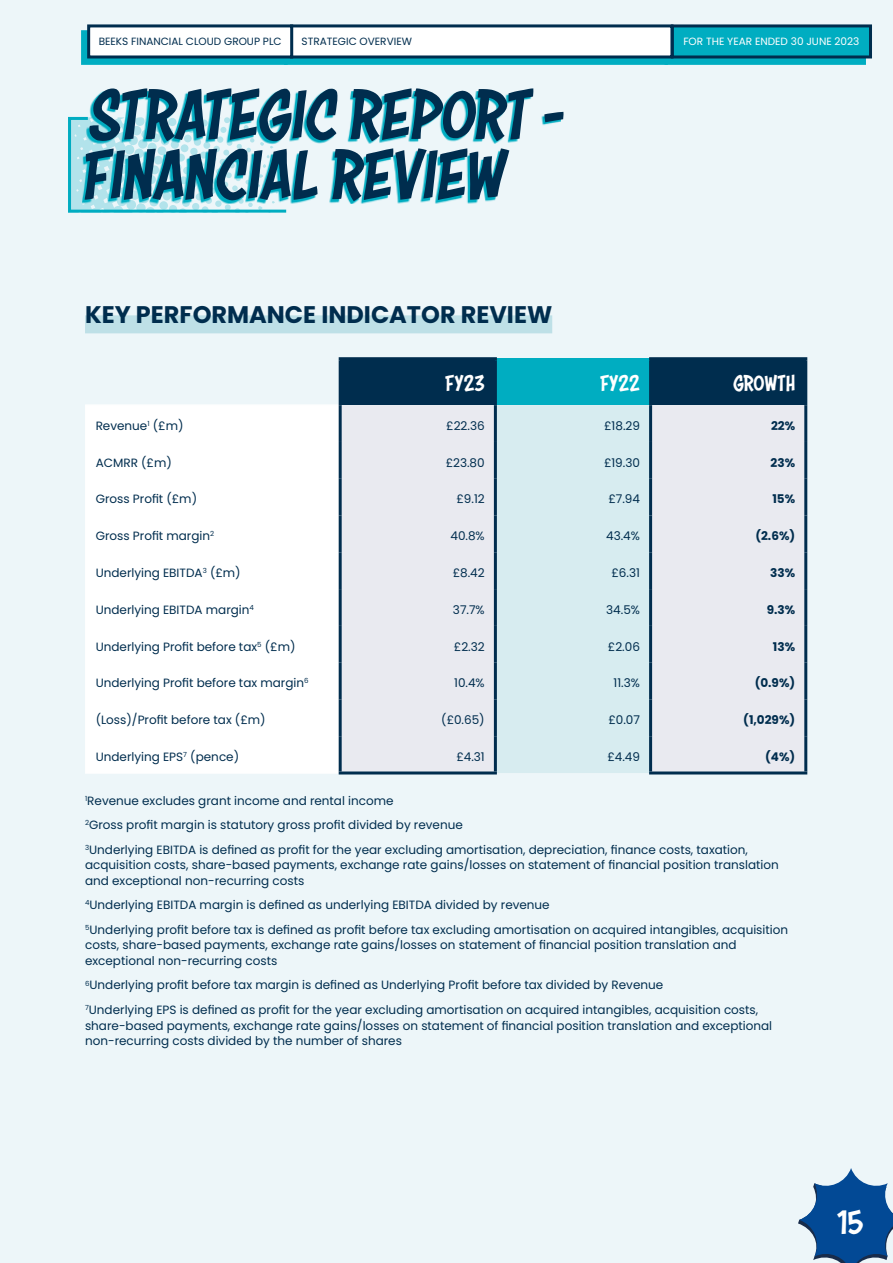
<style>
.page{position:relative;width:893px;height:1263px;background:#edf6f9}
.page>*{position:absolute;margin:0;border:0;box-sizing:border-box;transform-origin:0 0}
.t1{font:75px/60px "Astounder Squared LCBB";color:#002d4e}
.t2{font:36px "Astounder Squared LCBB";color:#fff}
.t3{font:700 24px "Poppins";color:#002d4e}
.t4{font:24px "Astounder Squared LCBB";color:#fff}
.t5{font:12px/24.3px "Poppins";color:#002d4e}
.t6{font:700 12px "Poppins";color:#002d4e}
.t7{font:10.5px "Poppins";color:#002d4e}
.t8{font:10.5px "Poppins";color:#fff}
</style>
<div class="page">
<div style="left:85px;top:315px;width:467px;height:18px;background:#bee0e7"></div>
<div style="left:340px;top:359px;width:155px;height:46px;background:#002d4e"></div>
<div style="left:495px;top:359px;width:156px;height:46px;background:#00adc1"></div>
<div style="left:651px;top:359px;width:155px;height:46px;background:#002d4e"></div>
<div style="left:85px;top:406px;width:254px;height:366px;background:#fff"></div>
<div style="left:342px;top:405px;width:462px;height:366px;background:#e9eaf0"></div>
<div style="left:497px;top:405px;width:152px;height:368px;background:#d7ecf0"></div>
<hr style="left:85px;top:404px;width:254px;height:2px;background:#fff">
<hr style="left:85px;top:441px;width:254px;height:2px;background:#fff">
<hr style="left:85px;top:478px;width:254px;height:1px;background:#fff">
<hr style="left:85px;top:515px;width:254px;height:1px;background:#fff">
<hr style="left:85px;top:551px;width:254px;height:2px;background:#fff">
<hr style="left:85px;top:588px;width:254px;height:2px;background:#fff">
<hr style="left:85px;top:625px;width:254px;height:2px;background:#fff">
<hr style="left:85px;top:662px;width:254px;height:1px;background:#fff">
<hr style="left:85px;top:699px;width:254px;height:1px;background:#fff">
<hr style="left:85px;top:735px;width:254px;height:2px;background:#fff">
<hr style="left:85px;top:772px;width:254px;height:2px;background:#fff">
<hr style="left:339px;top:357px;width:158px;height:3px;background:#002d4e">
<hr style="left:339px;top:360px;width:3px;height:45px;background:#002d4e">
<hr style="left:494px;top:360px;width:3px;height:45px;background:#002d4e">
<hr style="left:339px;top:405px;width:3px;height:37px;background:#002d4e">
<hr style="left:494px;top:405px;width:3px;height:37px;background:#002d4e">
<hr style="left:339px;top:442px;width:3px;height:37px;background:#002d4e">
<hr style="left:494px;top:442px;width:3px;height:37px;background:#002d4e">
<hr style="left:339px;top:479px;width:3px;height:36px;background:#002d4e">
<hr style="left:494px;top:479px;width:3px;height:36px;background:#002d4e">
<hr style="left:339px;top:515px;width:3px;height:37px;background:#002d4e">
<hr style="left:494px;top:515px;width:3px;height:37px;background:#002d4e">
<hr style="left:339px;top:552px;width:3px;height:37px;background:#002d4e">
<hr style="left:494px;top:552px;width:3px;height:37px;background:#002d4e">
<hr style="left:339px;top:589px;width:3px;height:37px;background:#002d4e">
<hr style="left:494px;top:589px;width:3px;height:37px;background:#002d4e">
<hr style="left:339px;top:626px;width:3px;height:37px;background:#002d4e">
<hr style="left:494px;top:626px;width:3px;height:37px;background:#002d4e">
<hr style="left:339px;top:663px;width:3px;height:36px;background:#002d4e">
<hr style="left:494px;top:663px;width:3px;height:36px;background:#002d4e">
<hr style="left:339px;top:699px;width:3px;height:37px;background:#002d4e">
<hr style="left:494px;top:699px;width:3px;height:37px;background:#002d4e">
<hr style="left:339px;top:736px;width:3px;height:35px;background:#002d4e">
<hr style="left:494px;top:736px;width:3px;height:35px;background:#002d4e">
<hr style="left:339px;top:771px;width:158px;height:3px;background:#002d4e">
<hr style="left:649px;top:360px;width:3px;height:45px;background:#002d4e">
<hr style="left:649px;top:357px;width:158px;height:3px;background:#002d4e">
<hr style="left:804px;top:360px;width:3px;height:45px;background:#002d4e">
<hr style="left:649px;top:405px;width:3px;height:37px;background:#002d4e">
<hr style="left:649px;top:442px;width:3px;height:37px;background:#002d4e">
<hr style="left:649px;top:479px;width:3px;height:36px;background:#002d4e">
<hr style="left:649px;top:515px;width:3px;height:37px;background:#002d4e">
<hr style="left:649px;top:552px;width:3px;height:37px;background:#002d4e">
<hr style="left:649px;top:589px;width:3px;height:37px;background:#002d4e">
<hr style="left:649px;top:626px;width:3px;height:37px;background:#002d4e">
<hr style="left:649px;top:663px;width:3px;height:36px;background:#002d4e">
<hr style="left:649px;top:699px;width:3px;height:37px;background:#002d4e">
<hr style="left:804px;top:405px;width:3px;height:37px;background:#002d4e">
<hr style="left:804px;top:442px;width:3px;height:37px;background:#002d4e">
<hr style="left:804px;top:479px;width:3px;height:36px;background:#002d4e">
<hr style="left:804px;top:515px;width:3px;height:37px;background:#002d4e">
<hr style="left:804px;top:552px;width:3px;height:37px;background:#002d4e">
<hr style="left:804px;top:589px;width:3px;height:37px;background:#002d4e">
<hr style="left:804px;top:626px;width:3px;height:37px;background:#002d4e">
<hr style="left:804px;top:663px;width:3px;height:36px;background:#002d4e">
<hr style="left:804px;top:699px;width:3px;height:37px;background:#002d4e">
<hr style="left:649px;top:736px;width:3px;height:35px;background:#002d4e">
<hr style="left:804px;top:736px;width:3px;height:35px;background:#002d4e">
<hr style="left:649px;top:771px;width:158px;height:3px;background:#002d4e">
<svg style="left:68px;top:116px;width:219px;height:97px"></svg>
<svg style="left:82px;top:91px;width:479px;height:112px"></svg>
<svg style="left:668px;top:58px;width:198px;height:7px"></svg>
<div style="left:672px;top:26px;width:198px;height:31px;background:#00adc1"></div>
<div style="left:671px;top:24px;width:201px;height:34px;border:3px solid #002d4e"></div>
<svg style="left:287px;top:58px;width:381px;height:7px;background:#04a5b9"></svg>
<div style="left:292px;top:26px;width:380px;height:31px;background:#fff"></div>
<div style="left:290px;top:24px;width:383px;height:34px;border:3px solid #002d4e"></div>
<div style="left:81px;top:30px;width:206px;height:35px;background:#00adc1"></div>
<div style="left:89px;top:26px;width:203px;height:31px;background:#fff"></div>
<div style="left:87px;top:24px;width:206px;height:34px;border:3px solid #002d4e"></div>
<svg style="left:798px;top:1168px;width:95px;height:95px"></svg>
<p class="t7" style="left:99px;top:36px;width:184px">BEEKS FINANCIAL CLOUD GROUP PLC</p>
<p class="t7" style="left:302px;top:36px;width:112px">STRATEGIC OVERVIEW</p>
<p class="t8" style="left:683px;top:36px;width:178px">FOR THE YEAR ENDED 30 JUNE 2023</p>
<h1 class="t1" style="left:80px;top:86px;width:495px">STRATEGIC REPORT -<br>FINANCIAL REVIEW</h1>
<h3 class="t3" style="left:85px;top:301px;width:469px">KEY PERFORMANCE INDICATOR REVIEW</h3>
<h3 class="t4" style="left:445px;top:369px;width:41px">FY23</h3>
<h3 class="t4" style="left:600px;top:369px;width:41px">FY22</h3>
<h3 class="t4" style="left:733px;top:369px;width:64px">GROWTH</h3>
<p class="t5" style="left:96px;top:414px;width:89px">Revenue<sup>1</sup> (£m)</p>
<p class="t5" style="left:446px;top:414px;width:40px">£22.36</p>
<p class="t5" style="left:604px;top:414px;width:37px">£18.29</p>
<p class="t6" style="left:771px;top:419px;width:26px">22%</p>
<p class="t5" style="left:96px;top:450px;width:78px">ACMRR (£m)</p>
<p class="t5" style="left:446px;top:450px;width:41px">£23.80</p>
<p class="t5" style="left:604px;top:450px;width:37px">£19.30</p>
<p class="t6" style="left:771px;top:455px;width:26px">23%</p>
<p class="t5" style="left:96px;top:487px;width:103px">Gross Profit (£m)</p>
<p class="t5" style="left:456px;top:487px;width:30px">£9.12</p>
<p class="t5" style="left:608px;top:487px;width:33px">£7.94</p>
<p class="t6" style="left:772px;top:492px;width:24px">15%</p>
<p class="t5" style="left:96px;top:524px;width:120px">Gross Profit margin<sup>2</sup></p>
<p class="t5" style="left:450px;top:524px;width:36px">40.8%</p>
<p class="t5" style="left:606px;top:524px;width:35px">43.4%</p>
<p class="t6" style="left:755px;top:529px;width:41px">(2.6%)</p>
<p class="t5" style="left:96px;top:561px;width:147px">Underlying EBITDA<sup>3</sup> (£m)</p>
<p class="t5" style="left:453px;top:561px;width:33px">£8.42</p>
<p class="t5" style="left:611px;top:561px;width:30px">£6.31</p>
<p class="t6" style="left:770px;top:566px;width:26px">33%</p>
<p class="t5" style="left:96px;top:597px;width:160px">Underlying EBITDA margin<sup>4</sup></p>
<p class="t5" style="left:453px;top:597px;width:33px">37.7%</p>
<p class="t5" style="left:606px;top:597px;width:35px">34.5%</p>
<p class="t6" style="left:767px;top:603px;width:30px">9.3%</p>
<p class="t5" style="left:96px;top:634px;width:201px">Underlying Profit before tax<sup>5</sup> (£m)</p>
<p class="t5" style="left:454px;top:634px;width:32px">£2.32</p>
<p class="t5" style="left:608px;top:634px;width:34px">£2.06</p>
<p class="t6" style="left:773px;top:639px;width:24px">13%</p>
<p class="t5" style="left:96px;top:671px;width:214px">Underlying Profit before tax margin<sup>6</sup></p>
<p class="t5" style="left:454px;top:671px;width:32px">10.4%</p>
<p class="t5" style="left:614px;top:671px;width:28px">11.3%</p>
<p class="t6" style="left:755px;top:676px;width:42px">(0.9%)</p>
<p class="t5" style="left:96px;top:708px;width:171px">(Loss)/Profit before tax (£m)</p>
<p class="t5" style="left:441px;top:708px;width:45px">(£0.65)</p>
<p class="t5" style="left:608px;top:708px;width:33px">£0.07</p>
<p class="t6" style="left:743px;top:713px;width:53px">(1,029%)</p>
<p class="t5" style="left:96px;top:745px;width:145px">Underlying EPS<sup>7</sup> (pence)</p>
<p class="t5" style="left:456px;top:745px;width:30px">£4.31</p>
<p class="t5" style="left:607px;top:745px;width:34px">£4.49</p>
<p class="t6" style="left:765px;top:750px;width:32px">(4%)</p>
<p class="t5" style="left:85px;top:789px;width:664px"><sup>1</sup>Revenue excludes grant income and rental income<br><sup>2</sup>Gross profit margin is statutory gross profit divided by revenue<br><sup>3</sup>Underlying EBITDA is defined as profit for the year excluding amortisation, depreciation, finance costs, taxation,</p>
<p class="t5" style="left:85px;top:857px;width:695px;line-height:15.8px">acquisition costs, share-based payments, exchange rate gains/losses on statement of financial position translation and exceptional non-recurring costs</p>
<p class="t5" style="left:85px;top:893px;width:705px"><sup>4</sup>Underlying EBITDA margin is defined as underlying EBITDA divided by revenue<br><sup>5</sup>Underlying profit before tax is defined as profit before tax excluding amortisation on acquired intangibles, acquisition</p>
<p class="t5" style="left:85px;top:937px;width:653px;line-height:15.8px">costs, share-based payments, exchange rate gains/losses on statement of financial position translation and exceptional non-recurring costs</p>
<p class="t5" style="left:85px;top:973px;width:675px"><sup>6</sup>Underlying profit before tax margin is defined as Underlying Profit before tax divided by Revenue<br><sup>7</sup>Underlying EPS is defined as profit for the year excluding amortisation on acquired intangibles, acquisition costs,</p>
<p class="t5" style="left:85px;top:1017px;width:689px;line-height:15.8px">share-based payments, exchange rate gains/losses on statement of financial position translation and exceptional non-recurring costs divided by the number of shares</p>
<h2 class="t2" style="left:837px;top:1202px;width:28px">15</h2>
</div>
